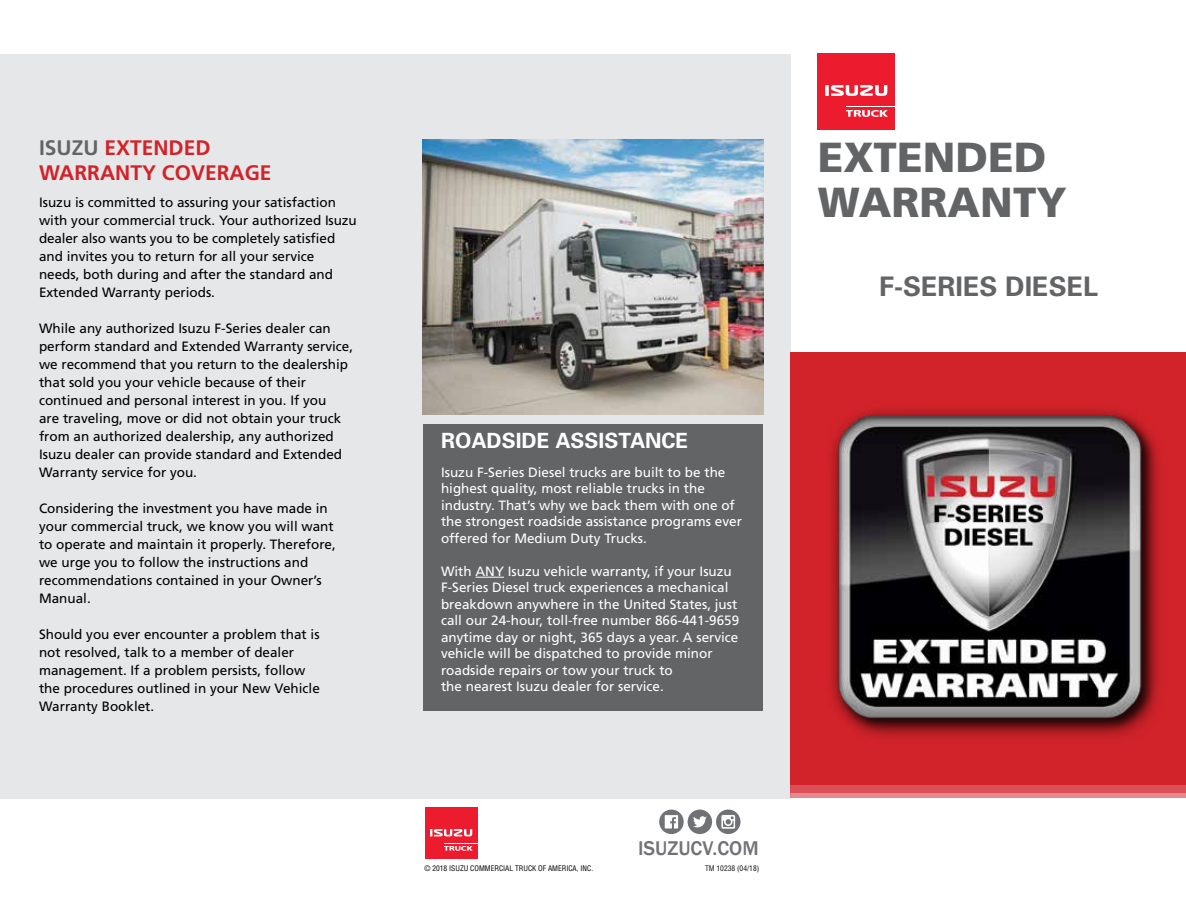
<style>
.page{position:relative;width:1186px;height:918px;background:#fff}
.page>*{position:absolute;margin:0;border:0;box-sizing:border-box;transform-origin:0 0}
.t1{font:900 42px/45px "Frutiger";color:#636466}
.t2{font:700 27px "Univers";color:#636466}
.t3{font:700 21px/25.2px "Frutiger";color:#d2232a}
.t4{font:700 21px "Univers";color:#fff}
.t5{font:500 20.4px "Franklin Gothic";color:#717275}
.t6{font:13.5px/18px "Frutiger";color:#000}
.t7{font:13.5px/16.5px "Frutiger";color:#fff}
.t8{font:condensed 7.5px "Helvetica";color:#000}
.s1{color:#636466}
</style>
<div class="page">
<div style="left:0;top:54px;width:791px;height:744px;background:#e6e7e8"></div>
<div style="left:423px;top:424px;width:340px;height:287px;background:#636466"></div>
<svg style="left:475px;top:577px;width:29px;height:1px"></svg>
<svg style="left:791px;top:785px;width:395px;height:13px;background:#df666b"></svg>
<div style="left:791px;top:352px;width:395px;height:432px;background:#d2232a"></div>
<div style="left:818px;top:53px;width:77px;height:76px;background:#ed1b2e"></div>
<hr style="left:846px;top:106px;width:49px;height:1px;background:#fff">
<svg style="left:846px;top:110px;width:42px;height:7px"></svg>
<svg style="left:825px;top:85px;width:62px;height:11px"></svg>
<svg style="left:659px;top:810px;width:25px;height:24px"></svg>
<svg style="left:665px;top:815px;width:13px;height:14px"></svg>
<div style="left:688px;top:810px;width:24px;height:24px;background:#717275;border-radius:50%"></div>
<svg style="left:693px;top:816px;width:14px;height:11px"></svg>
<div style="left:716px;top:810px;width:24px;height:24px;background:#717275;border-radius:50%"></div>
<svg style="left:721px;top:815px;width:14px;height:14px"></svg>
<div style="left:425px;top:807px;width:52px;height:52px;background:#ed1b2e"></div>
<hr style="left:444px;top:843px;width:33px;height:1px;background:#fff">
<svg style="left:444px;top:846px;width:29px;height:5px"></svg>
<svg style="left:430px;top:829px;width:42px;height:7px"></svg>
<img style="left:831px;top:409px;width:328px;height:329px">
<img style="left:422px;top:139px;width:342px;height:276px">
<h3 class="t3" style="left:39px;top:134px;width:234px"><span class="s1">ISUZU</span> EXTENDED<br>WARRANTY COVERAGE</h3>
<p class="t6" style="left:39px;top:193px;width:319px">Isuzu is committed to assuring your satisfaction with your commercial truck. Your authorized Isuzu dealer also wants you to be completely satisfied and invites you to return for all your service needs, both during and after the standard and Extended Warranty periods.</p>
<p class="t6" style="left:39px;top:319px;width:316px">While any authorized Isuzu F-Series dealer can perform standard and Extended Warranty service, we recommend that you return to the dealership that sold you your vehicle because of their continued and personal interest in you. If you<br>are traveling, move or did not obtain your truck from an authorized dealership, any authorized Isuzu dealer can provide standard and Extended Warranty service for you.</p>
<p class="t6" style="left:39px;top:499px;width:298px">Considering the investment you have made in your commercial truck, we know you will want to operate and maintain it properly. Therefore, we urge you to follow the instructions and recommendations contained in your Owner’s Manual.</p>
<p class="t6" style="left:39px;top:625px;width:282px">Should you ever encounter a problem that is not resolved, talk to a member of dealer management. If a problem persists, follow the procedures outlined in your New Vehicle Warranty Booklet.</p>
<h3 class="t4" style="left:441px;top:427px;width:249px">ROADSIDE ASSISTANCE</h3>
<p class="t7" style="left:441px;top:464px;width:302px">Isuzu F-Series Diesel trucks are built to be the highest quality, most reliable trucks in the industry. That’s why we back them with one of the strongest roadside assistance programs ever offered for Medium Duty Trucks.</p>
<p class="t7" style="left:441px;top:563px;width:300px">With ANY Isuzu vehicle warranty, if your Isuzu F-Series Diesel truck experiences a mechanical breakdown anywhere in the United States, just call our 24-hour, toll-free number 866-441-9659 anytime day or night, 365 days a year. A service vehicle will be dispatched to provide minor roadside repairs or tow your truck to<br>the nearest Isuzu dealer for service.</p>
<h1 class="t1" style="left:818px;top:134px;width:250px">EXTENDED<br>WARRANTY</h1>
<h2 class="t2" style="left:879px;top:269px;width:221px">F-SERIES DIESEL</h2>
<h3 class="t5" style="left:638px;top:836px;width:122px">ISUZUCV.COM</h3>
<p class="t8" style="left:424px;top:864px;width:170px">© 2018 ISUZU COMMERCIAL TRUCK OF AMERICA, INC.</p>
<p class="t8" style="left:705px;top:864px;width:56px">TM 10238 (04/18)</p>
</div>
